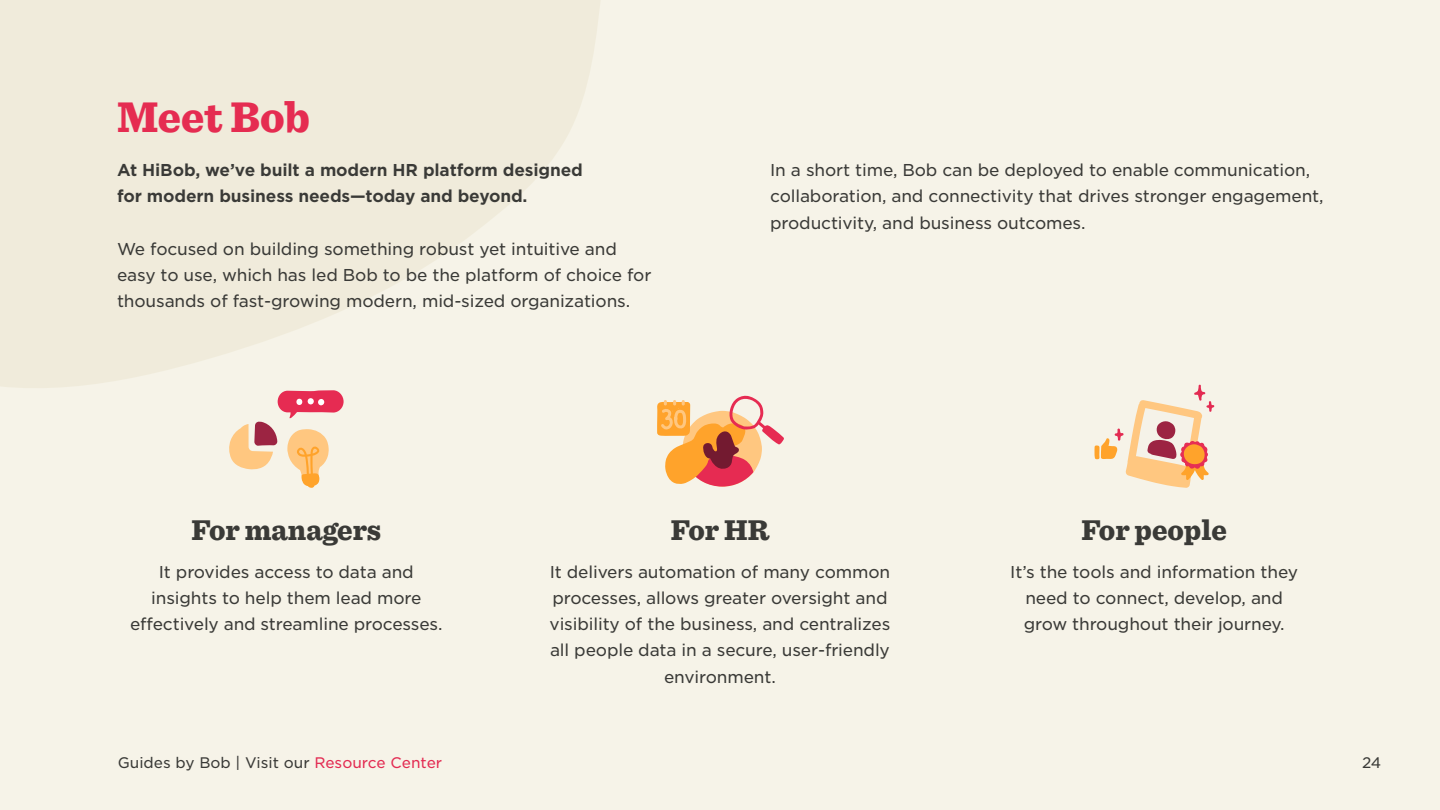
<style>
.page{position:relative;width:1440px;height:810px;background:#f6f3e8}
.page>*{position:absolute;margin:0;border:0;box-sizing:border-box;transform-origin:0 0}
.t1{font:900 45px "Sentinel";color:#e52c51;scale:.95 1}
.t2{font:900 30px "Sentinel";color:#3a3a37;scale:.95 1}
.t3{font:16.5px/26.2px "Gotham S Sm";letter-spacing:-.01em;color:#3a3a37;text-align:center}
.t4{font:700 16.5px/26.2px "Gotham S Sm";letter-spacing:-.01em;color:#3a3a37}
.t5{font:14.7px "Gotham S Sm";color:#3a3a37}
.s1{color:#e32b52}
</style>
<div class="page">
<svg style="left:0;top:0;width:600px;height:388px;fill:#f0ebdb"></svg>
<svg style="left:657px;top:395px;width:127px;height:92px"></svg>
<svg style="left:1094px;top:385px;width:121px;height:103px"></svg>
<svg style="left:229px;top:390px;width:115px;height:98px"></svg>
<h1 class="t1" style="left:117px;top:90px;width:205px">Meet Bob</h1>
<p class="t4" style="left:117px;top:157px;width:467px">At HiBob, we’ve built a modern HR platform designed for modern business needs—today and beyond.</p>
<p class="t3" style="left:117px;top:235px;width:536px;text-align:left">We focused on building something robust yet intuitive and easy to use, which has led Bob to be the platform of choice for thousands of fast-growing modern, mid-sized organizations.</p>
<p class="t3" style="left:770px;top:156px;width:555px;text-align:left">In a short time, Bob can be deployed to enable communication, collaboration, and connectivity that drives stronger engagement, productivity, and business outcomes.</p>
<h2 class="t2" style="left:191px;top:512px;width:201px">For managers</h2>
<p class="t3" style="left:130px;top:558px;width:314px">It provides access to data and insights to help them lead more effectively and streamline processes.</p>
<p class="t5" style="left:118px;top:753px;width:326px">Guides by Bob | Visit our <span class="s1">Resource Center</span></p>
<h2 class="t2" style="left:671px;top:512px;width:105px">For HR</h2>
<p class="t3" style="left:550px;top:558px;width:342px">It delivers automation of many common processes, allows greater oversight and visibility of the business, and centralizes all people data in a secure, user-friendly environment.</p>
<h2 class="t2" style="left:1081px;top:512px;width:155px">For people</h2>
<p class="t3" style="left:1010px;top:558px;width:289px">It s’ the tools and information they need to connect, develop, and grow throughout their journey.</p>
<p class="t5" style="left:1362px;top:753px;width:21px">24</p>
</div>
